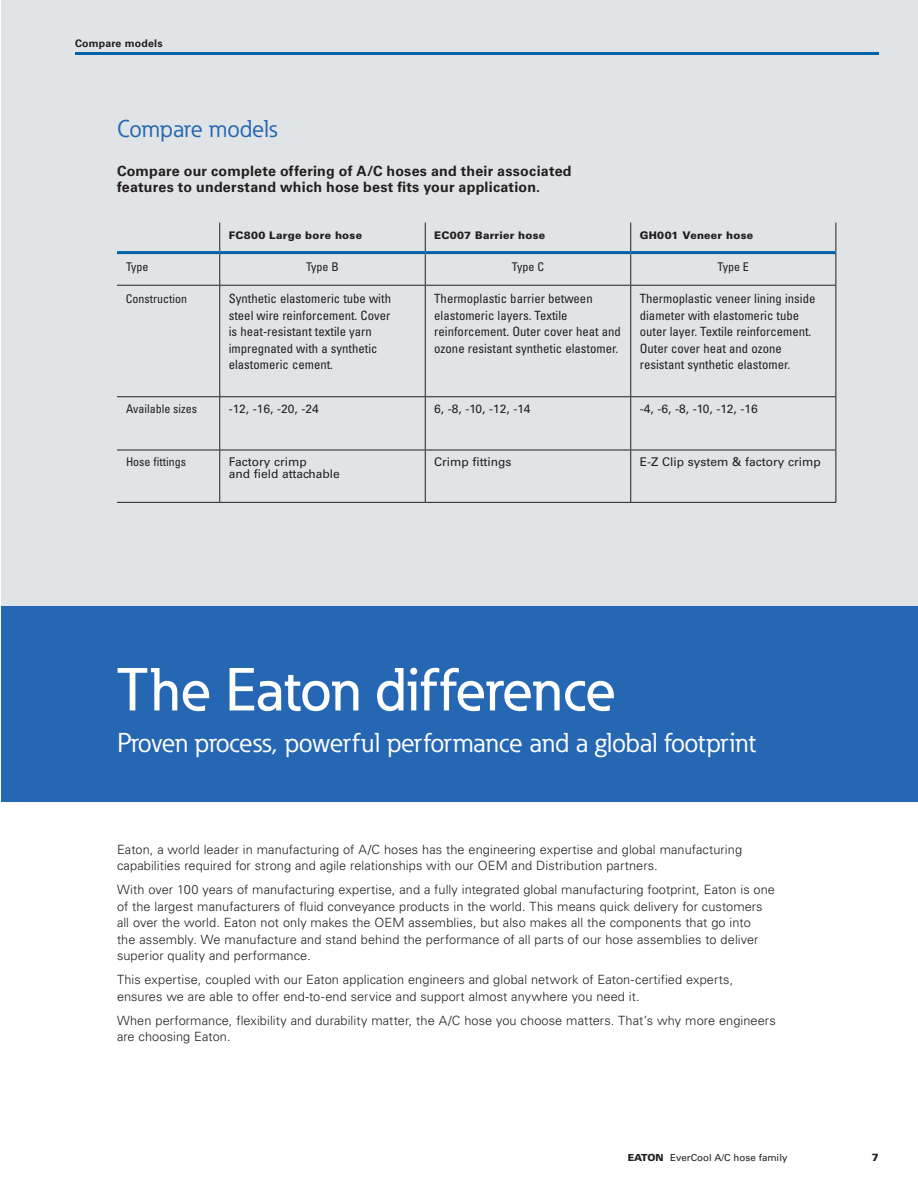
<style>
.page{position:relative;width:918px;height:1188px;background:#fff}
.page>*{position:absolute;margin:0;border:0;box-sizing:border-box;transform-origin:0 0}
.t1{font:500 60px "Eaton";letter-spacing:-.01em;color:#fff}
.t2{font:27px "Eaton";letter-spacing:-.02em;color:#fff}
.t3{font:24px "Eaton";letter-spacing:-.005em;color:#2567b3}
.t4{font:700 14.25px/15.8px "Univers LT Std";letter-spacing:.015em;color:#231f20}
.t5{font:300 12.75px/16.5px "Univers LT Std";letter-spacing:.005em;color:#231f20}
.t6{font:condensed 12.75px/16.5px "Univers LT Std";color:#231f20}
.t7{font:12px/12px "Univers LT Std";color:#231f20}
.t8{font:condensed 12px "Univers LT Std";color:#231f20}
.t9{font:900 10.5px "Univers LT Std";letter-spacing:.025em;color:#231f20}
.t10{font:700 10.5px "Univers LT Std";letter-spacing:.02em;color:#211d1e}
.t11{font:9.75px "Univers LT Std";color:#231f20}
.s1{font-weight:900}
</style>
<div class="page">
<img style="left:1px;top:207px;width:1px;height:270px">
<div style="left:2px;top:0;width:916px;height:606px;background:#e0e4e6"></div>
<div style="left:2px;top:606px;width:916px;height:196px;background:#2567b3"></div>
<hr style="left:219px;top:254px;width:1px;height:31px;background:#231f20">
<hr style="left:425px;top:254px;width:1px;height:31px;background:#231f20">
<hr style="left:630px;top:254px;width:1px;height:31px;background:#231f20">
<hr style="left:836px;top:253px;width:1px;height:32px;background:#231f20">
<hr style="left:117px;top:285px;width:103px;height:1px;background:#231f20">
<hr style="left:220px;top:285px;width:205px;height:1px;background:#231f20">
<hr style="left:219px;top:286px;width:1px;height:110px;background:#231f20">
<hr style="left:425px;top:285px;width:206px;height:1px;background:#231f20">
<hr style="left:425px;top:286px;width:1px;height:110px;background:#231f20">
<hr style="left:631px;top:285px;width:205px;height:1px;background:#231f20">
<hr style="left:630px;top:286px;width:1px;height:110px;background:#231f20">
<hr style="left:836px;top:286px;width:1px;height:110px;background:#231f20">
<hr style="left:117px;top:396px;width:103px;height:1px;background:#231f20">
<hr style="left:220px;top:396px;width:205px;height:1px;background:#231f20">
<hr style="left:219px;top:397px;width:1px;height:53px;background:#231f20">
<hr style="left:425px;top:396px;width:206px;height:1px;background:#231f20">
<hr style="left:425px;top:397px;width:1px;height:53px;background:#231f20">
<hr style="left:631px;top:396px;width:205px;height:1px;background:#231f20">
<hr style="left:630px;top:397px;width:1px;height:53px;background:#231f20">
<hr style="left:836px;top:397px;width:1px;height:53px;background:#231f20">
<hr style="left:117px;top:450px;width:103px;height:1px;background:#231f20">
<hr style="left:220px;top:450px;width:205px;height:1px;background:#231f20">
<hr style="left:219px;top:450px;width:1px;height:52px;background:#231f20">
<hr style="left:425px;top:450px;width:206px;height:1px;background:#231f20">
<hr style="left:425px;top:450px;width:1px;height:52px;background:#231f20">
<hr style="left:631px;top:450px;width:205px;height:1px;background:#231f20">
<hr style="left:630px;top:450px;width:1px;height:52px;background:#231f20">
<hr style="left:836px;top:450px;width:1px;height:52px;background:#231f20">
<hr style="left:117px;top:502px;width:103px;height:1px;background:#231f20">
<hr style="left:220px;top:502px;width:205px;height:1px;background:#231f20">
<hr style="left:425px;top:502px;width:206px;height:1px;background:#231f20">
<hr style="left:631px;top:502px;width:205px;height:1px;background:#231f20">
<svg style="left:219px;top:223px;width:1px;height:28px"></svg>
<svg style="left:425px;top:223px;width:1px;height:28px"></svg>
<svg style="left:630px;top:223px;width:1px;height:28px"></svg>
<hr style="left:836px;top:223px;width:1px;height:30px;background:#231f20">
<hr style="left:117px;top:251px;width:103px;height:3px;background:#0163a7">
<hr style="left:220px;top:251px;width:205px;height:3px;background:#0163a7">
<hr style="left:425px;top:251px;width:206px;height:3px;background:#0163a7">
<hr style="left:631px;top:251px;width:205px;height:3px;background:#0163a7">
<hr style="left:75px;top:52px;width:804px;height:3px;background:#0163a7">
<p class="t10" style="left:75px;top:37px;width:89px">Compare models</p>
<h3 class="t3" style="left:117px;top:114px;width:162px">Compare models</h3>
<p class="t4" style="left:117px;top:164px;width:456px">Compare our complete offering of A/C hoses and their associated features to understand which hose best fits your application.</p>
<p class="t9" style="left:229px;top:229px;width:135px">FC800 Large bore hose</p>
<p class="t9" style="left:434px;top:229px;width:113px">EC007 Barrier hose</p>
<p class="t9" style="left:640px;top:229px;width:115px">GH001 Veneer hose</p>
<p class="t8" style="left:126px;top:260px;width:24px">Type</p>
<p class="t8" style="left:306px;top:260px;width:34px">Type B</p>
<p class="t8" style="left:512px;top:260px;width:34px">Type C</p>
<p class="t8" style="left:718px;top:260px;width:33px">Type E</p>
<p class="t8" style="left:126px;top:291px;width:63px">Construction</p>
<p class="t6" style="left:229px;top:290px;width:164px">Synthetic elastomeric tube with steel wire reinforcement. Cover is heat-resistant textile yarn impregnated with a synthetic elastomeric cement.</p>
<p class="t6" style="left:434px;top:290px;width:188px">Thermoplastic barrier between elastomeric layers. Textile reinforcement. Outer cover heat and ozone resistant synthetic elastomer.</p>
<p class="t6" style="left:640px;top:290px;width:177px">Thermoplastic veneer lining inside diameter with elastomeric tube outer layer. Textile reinforcement.<br>Outer cover heat and ozone resistant synthetic elastomer.</p>
<p class="t8" style="left:126px;top:401px;width:73px">Available sizes</p>
<p class="t7" style="left:229px;top:403px;width:92px">-12, -16, -20, -24</p>
<p class="t7" style="left:434px;top:403px;width:98px">6, -8, -10, -12, -14</p>
<p class="t7" style="left:640px;top:403px;width:120px">-4, -6, -8, -10, -12, -16</p>
<p class="t8" style="left:126px;top:454px;width:62px">Hose fittings</p>
<p class="t7" style="left:229px;top:456px;width:113px">Factory crimp<br>and field attachable</p>
<p class="t7" style="left:434px;top:456px;width:79px">Crimp fittings</p>
<p class="t7" style="left:640px;top:456px;width:183px">E-Z Clip system &amp; factory crimp</p>
<h1 class="t1" style="left:117px;top:653px;width:501px">The Eaton difference</h1>
<h2 class="t2" style="left:117px;top:727px;width:640px">Proven process, powerful performance and a global footprint</h2>
<p class="t5" style="left:117px;top:841px;width:627px">Eaton, a world leader in manufacturing of A/C hoses has the engineering expertise and global manufacturing capabilities required for strong and agile relationships with our OEM and Distribution partners.</p>
<p class="t5" style="left:117px;top:881px;width:660px">With over 100 years of manufacturing expertise, and a fully integrated global manufacturing footprint, Eaton is one of the largest manufacturers of fluid conveyance products in the world. This means quick delivery for customers all over the world. Eaton not only makes the OEM assemblies, but also makes all the components that go into<br>the assembly. We manufacture and stand behind the performance of all parts of our hose assemblies to deliver superior quality and performance.</p>
<p class="t5" style="left:117px;top:971px;width:618px">This expertise, coupled with our Eaton application engineers and global network of Eaton-certified experts, ensures we are able to offer end-to-end service and support almost anywhere you need it.</p>
<p class="t5" style="left:117px;top:1012px;width:660px">When performance, flexibility and durability matter, the A/C hose you choose matters. That’s why more engineers are choosing Eaton.</p>
<p class="t11" style="left:628px;top:1152px;width:161px"><span class="s1">EATON</span> EverCool A/C hose family</p>
<p class="t9" style="left:872px;top:1151px;width:9px">7</p>
</div>
